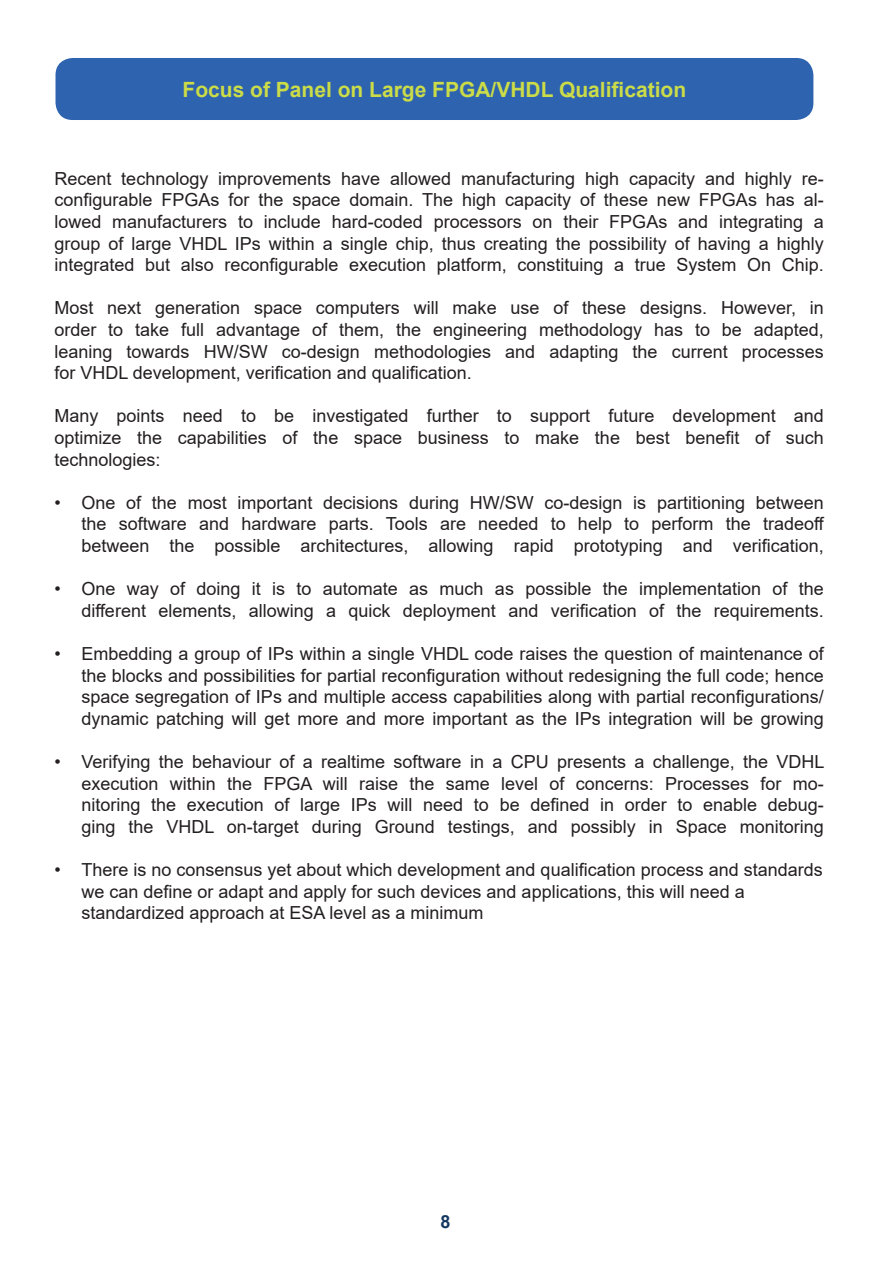
<style>
.page{position:relative;width:893px;height:1263px;background:#fff}
.page>*{position:absolute;margin:0;border:0;box-sizing:border-box;transform-origin:0 0}
.t1{font:700 21px "Arial";color:#cbdc48}
.t2{font:18px/21.6px "Arial";color:#231f20;text-align:justify}
.t3{font:700 18px "Arial";color:#133661}
</style>
<div class="page">
<div style="left:55px;top:57px;width:759px;height:64px;background:#2d63af;border-radius:18px"></div>
<div style="left:54px;top:56px;width:761px;height:66px;border:2px solid #fff;border-radius:18px"></div>
<p class="t1" style="left:183px;top:74px;width:505px">Focus of Panel on Large FPGA/VHDL Qualification</p>
<p class="t2" style="left:54px;top:167px;width:771px">Recent technology improvements have allowed manufacturing high capacity and highly re&shy;configurable FPGAs for the space domain. The high capacity of these new FPGAs has al&shy;lowed manufacturers to include hard-coded processors on their FPGAs and integrating a group of large VHDL IPs within a single chip, thus creating the possibility of having a highly integrated but also reconfigurable execution platform, constituing a true System On Chip.</p>
<p class="t2" style="left:54px;top:297px;width:771px">Most next generation space computers will make use of these designs. However, in</p>
<p class="t2" style="left:54px;top:319px;width:771px">order to take full advantage of them, the engineering methodology has to be adapted,</p>
<p class="t2" style="left:54px;top:340px;width:771px">leaning towards HW/SW co-design methodologies and adapting the current processes</p>
<p class="t2" style="left:54px;top:362px;width:419px">for VHDL development, verification and qualification.</p>
<p class="t2" style="left:54px;top:405px;width:771px">Many points need to be investigated further to support future development and</p>
<p class="t2" style="left:54px;top:427px;width:771px">optimize the capabilities of the space business to make the best benefit of such</p>
<p class="t2" style="left:54px;top:448px;width:108px">technologies:</p>
<p class="t2" style="left:81px;top:491px;width:745px;text-indent:-27px">• One of the most important decisions during HW/SW co-design is partitioning between the software and hardware parts. Tools are needed to help to perform the tradeoff between the possible architectures, allowing rapid prototyping and verification,</p>
<p class="t2" style="left:54px;top:578px;width:771px;text-align:right">• One way of doing it is to automate as much as possible the implementation of the different elements, allowing a quick deployment and verification of the requirements.</p>
<p class="t2" style="left:81px;top:643px;width:744px;text-indent:-27px">• Embedding a group of IPs within a single VHDL code raises the question of maintenance of the blocks and possibilities for partial reconfiguration without redesigning the full code; hence space segregation of IPs and multiple access capabilities along with partial reconfigurations/ dynamic patching will get more and more important as the IPs integration will be growing</p>
<p class="t2" style="left:81px;top:751px;width:745px;text-indent:-27px">• Verifying the behaviour of a realtime software in a CPU presents a challenge, the VDHL execution within the FPGA will raise the same level of concerns: Processes for mo&shy;nitoring the execution of large IPs will need to be defined in order to enable debug&shy;ging the VHDL on-target during Ground testings, and possibly in Space monitoring</p>
<p class="t2" style="left:81px;top:859px;width:743px;text-align:left;text-indent:-27px">• There is no consensus yet about which development and qualification process and standards we can define or adapt and apply for such devices and applications, this will need a standardized approach at ESA level as a minimum</p>
<p class="t3" style="left:440px;top:1209px;width:12px">8</p>
</div>
